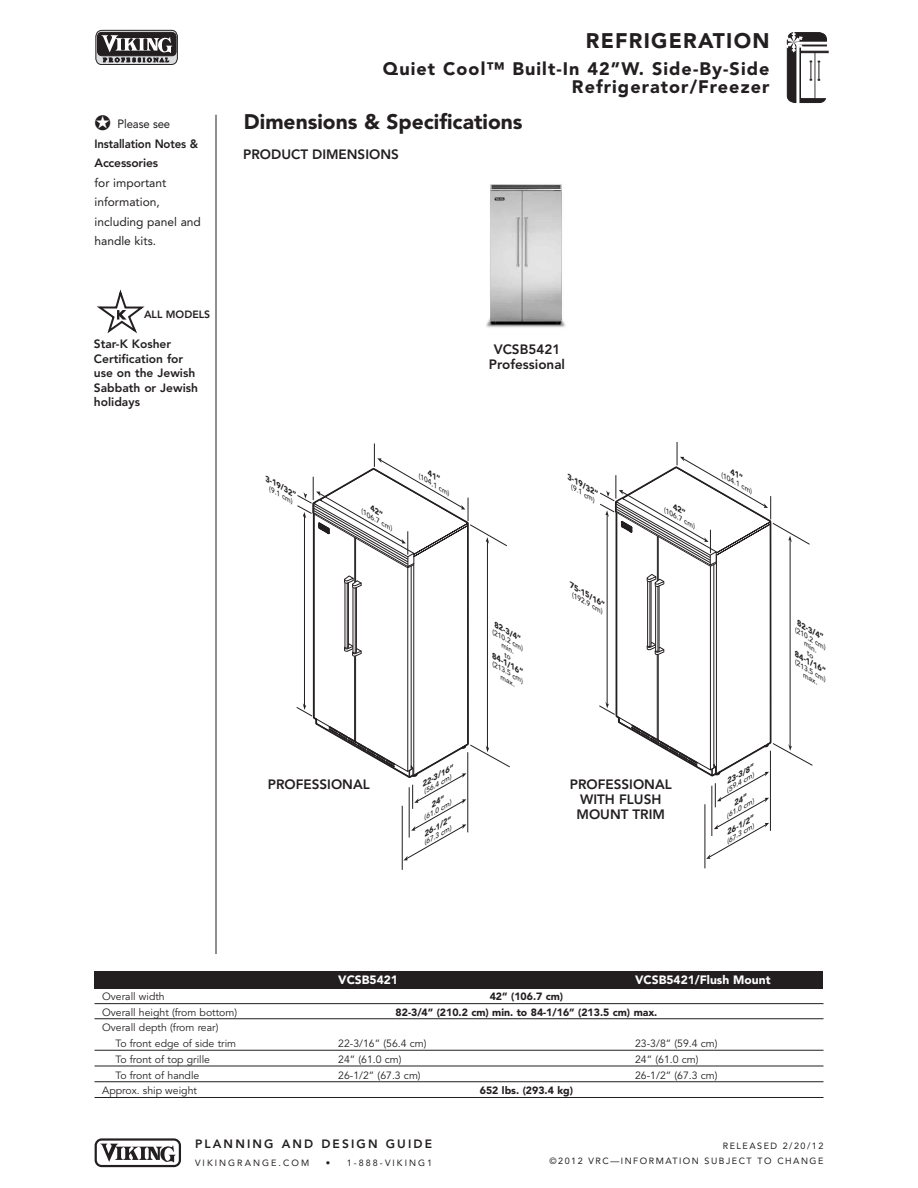
<style>
.page{position:relative;width:918px;height:1188px;background:#fff}
.page>*{position:absolute;margin:0;border:0;box-sizing:border-box;transform-origin:0 0}
.t1{font:900 21px "Avenir";color:#231f20}
.t2{font:900 21px "Avenir";letter-spacing:.06em;color:#231f20}
.t3{font:900 18px/18px "Avenir";letter-spacing:.06em;color:#231f20;text-align:right}
.t4{font:800 13.5px/15px "Avenir";color:#231f20;text-align:center}
.t5{font:800 12px/14.4px "Avenir";color:#231f20}
.t6{font:12px/19.5px "Avenir";color:#231f20}
.t7{font:800 12px/19.5px "Avenir";color:#231f20;scale:.95 1}
.t8{font:900 12px "Avenir";color:#fff}
.t9{font:800 12px "Avenir";letter-spacing:.175em;color:#231f20}
.t10{font:10.5px/15.8px "Avenir";color:#231f20}
.t11{font:900 10.5px "Avenir";color:#231f20}
.t12{font:800 10.5px "Avenir";color:#231f20}
.t13{font:9px/15px "Avenir";letter-spacing:.165em;color:#231f20;text-align:right}
.t14{font:9px "Avenir";letter-spacing:.23em;color:#231f20}
.t15{font:italic 900 7.35px "Avenir";color:#231f20;scale:1.15 1}
.t16{font:italic 500 6.6px/7.1px "Avenir";color:#231f20;scale:1.15 1}
.s1{font-weight:400}
</style>
<div class="page">
<svg style="left:97px;top:290px;width:48px;height:44px"></svg>
<div style="left:802px;top:47px;width:27px;height:4px;border:1px solid #fff"></div>
<div style="left:801px;top:51px;width:27px;height:2px;border:1px solid #231f20"></div>
<svg style="left:786px;top:32px;width:41px;height:71px"></svg>
<svg style="left:95px;top:1138px;width:86px;height:29px"></svg>
<hr style="left:216px;top:115px;width:1px;height:839px;background:#231f20">
<hr style="left:402px;top:806px;width:1px;height:64px;background:#231f20">
<hr style="left:705px;top:804px;width:1px;height:64px;background:#231f20">
<div style="left:94px;top:971px;width:730px;height:18px;background:#231f20"></div>
<hr style="left:94px;top:1003px;width:730px;height:1px;background:#231f20">
<hr style="left:94px;top:1018px;width:730px;height:1px;background:#231f20">
<hr style="left:94px;top:1050px;width:730px;height:1px;background:#231f20">
<hr style="left:94px;top:1066px;width:730px;height:1px;background:#231f20">
<hr style="left:94px;top:1081px;width:730px;height:1px;background:#231f20">
<hr style="left:94px;top:1097px;width:730px;height:1px;background:#231f20">
<svg style="left:95px;top:30px;width:83px;height:35px;background:#6d6a6b"></svg>
<img style="left:486px;top:184px;width:80px;height:144px">
<svg style="left:296px;top:444px;width:214px;height:416px"></svg>
<svg style="left:599px;top:442px;width:214px;height:417px"></svg>
<p class="t7" style="left:94px;top:115px;width:111px">✪ <span class="s1">Please see<br></span>Installation Notes &amp;<br>Accessories</p>
<p class="t6" style="left:94px;top:174px;width:108px">for important information, including panel and handle kits.</p>
<p class="t12" style="left:144px;top:310px;width:68px">ALL MODELS</p>
<p class="t5" style="left:94px;top:338px;width:106px">Star-K Kosher<br>Certification for use on the Jewish<br>Sabbath or Jewish holidays</p>
<h1 class="t2" style="left:586px;top:32px;width:185px">REFRIGERATION</h1>
<h2 class="t3" style="left:383px;top:61px;width:388px">Quiet Cool™ Built-In 42”W. Side-By-Side<br>Refrigerator/Freezer</h2>
<h1 class="t1" style="left:244px;top:113px;width:280px">Dimensions &amp; Specifications</h1>
<p class="t4" style="left:243px;top:148px;width:157px">PRODUCT DIMENSIONS</p>
<p class="t4" style="left:489px;top:343px;width:78px">VCSB5421<br>Professional</p>
<p class="t15" style="left:268px;top:476px;width:33px;rotate:30deg">3-19/32”</p>
<p class="t16" style="left:272px;top:486px;width:25px;rotate:30deg">(9.1 cm)</p>
<p class="t16" style="left:364px;top:509px;width:32px;rotate:30deg">(106.7 cm)</p>
<p class="t16" style="left:421px;top:474px;width:32px;rotate:30deg">(104.1 cm)</p>
<p class="t15" style="left:570px;top:474px;width:33px;rotate:30deg">3-19/32”</p>
<p class="t16" style="left:574px;top:485px;width:25px;rotate:30deg">(9.1 cm)</p>
<p class="t16" style="left:667px;top:507px;width:32px;rotate:30deg">(106.7 cm)</p>
<p class="t16" style="left:724px;top:472px;width:32px;rotate:30deg">(104.1 cm)</p>
<p class="t15" style="left:573px;top:583px;width:37px;rotate:30deg">75-15/16”</p>
<p class="t16" style="left:575px;top:592px;width:32px;rotate:30deg">(192.9 cm)</p>
<p class="t15" style="left:497px;top:622px;width:28px;rotate:30deg">82-3/4”</p>
<p class="t16" style="left:508px;top:636px;width:20px;text-indent:-14px;rotate:30deg">(210.2 cm) min.</p>
<p class="t15" style="left:495px;top:653px;width:33px;rotate:30deg">84-1/16”</p>
<p class="t16" style="left:504px;top:646px;width:32px;line-height:14px;text-indent:6px;rotate:30deg">to (213.5 cm)</p>
<p class="t16" style="left:503px;top:674px;width:16px;rotate:30deg">max.</p>
<p class="t15" style="left:800px;top:620px;width:28px;rotate:30deg">82-3/4”</p>
<p class="t16" style="left:810px;top:635px;width:20px;text-indent:-14px;rotate:30deg">(210.2 cm) min.</p>
<p class="t15" style="left:798px;top:651px;width:33px;rotate:30deg">84-1/16”</p>
<p class="t16" style="left:806px;top:645px;width:32px;line-height:14px;text-indent:6px;rotate:30deg">to (213.5 cm)</p>
<p class="t16" style="left:806px;top:673px;width:16px;rotate:30deg">max.</p>
<p class="t4" style="left:268px;top:778px;width:103px">PROFESSIONAL</p>
<p class="t15" style="left:420px;top:782px;width:33px;rotate:-30deg">22-3/16”</p>
<p class="t16" style="left:422px;top:790px;width:29px;rotate:-30deg">(56.4 cm)</p>
<p class="t16" style="left:422px;top:815px;width:29px;rotate:-30deg">(61.0 cm)</p>
<p class="t15" style="left:422px;top:832px;width:28px;rotate:-30deg">26-1/2”</p>
<p class="t16" style="left:422px;top:841px;width:29px;rotate:-30deg">(67.3 cm)</p>
<p class="t4" style="left:570px;top:778px;width:103px">PROFESSIONAL<br>WITH FLUSH<br>MOUNT TRIM</p>
<p class="t15" style="left:725px;top:780px;width:28px;rotate:-30deg">23-3/8”</p>
<p class="t16" style="left:725px;top:788px;width:29px;rotate:-30deg">(59.4 cm)</p>
<p class="t16" style="left:725px;top:814px;width:29px;rotate:-30deg">(61.0 cm)</p>
<p class="t15" style="left:725px;top:831px;width:28px;rotate:-30deg">26-1/2”</p>
<p class="t16" style="left:725px;top:839px;width:29px;rotate:-30deg">(67.3 cm)</p>
<p class="t8" style="left:338px;top:975px;width:61px">VCSB5421</p>
<p class="t8" style="left:635px;top:975px;width:137px">VCSB5421/Flush Mount</p>
<p class="t10" style="left:102px;top:989px;width:64px">Overall width</p>
<p class="t11" style="left:490px;top:992px;width:75px">42” (106.7 cm)</p>
<p class="t10" style="left:102px;top:1005px;width:136px">Overall height (from bottom)</p>
<p class="t11" style="left:396px;top:1008px;width:263px">82-3/4” (210.2 cm) min. to 84-1/16” (213.5 cm) max.</p>
<p class="t10" style="left:116px;top:1021px;width:122px;text-indent:-13px">Overall depth (from rear)<br>To front edge of side trim</p>
<p class="t10" style="left:338px;top:1037px;width:90px">22-3/16” (56.4 cm)</p>
<p class="t10" style="left:635px;top:1037px;width:84px">23-3/8” (59.4 cm)</p>
<p class="t10" style="left:116px;top:1052px;width:96px">To front of top grille</p>
<p class="t10" style="left:338px;top:1052px;width:65px">24” (61.0 cm)</p>
<p class="t10" style="left:635px;top:1052px;width:65px">24” (61.0 cm)</p>
<p class="t10" style="left:116px;top:1068px;width:85px">To front of handle</p>
<p class="t10" style="left:338px;top:1068px;width:84px">26-1/2” (67.3 cm)</p>
<p class="t10" style="left:635px;top:1068px;width:84px">26-1/2” (67.3 cm)</p>
<p class="t10" style="left:102px;top:1084px;width:96px">Approx. ship weight</p>
<p class="t11" style="left:480px;top:1087px;width:95px">652 lbs. (293.4 kg)</p>
<p class="t9" style="left:195px;top:1139px;width:238px">PLANNING AND DESIGN GUIDE</p>
<p class="t14" style="left:195px;top:1159px;width:116px">VIKINGRANGE.COM</p>
<p class="t14" style="left:326px;top:1159px;width:108px">• 1-888-VIKING1</p>
<p class="t13" style="left:550px;top:1139px;width:275px">RELEASED 2/20/12<br>©2012 VRC—INFORMATION SUBJECT TO CHANGE</p>
</div>
